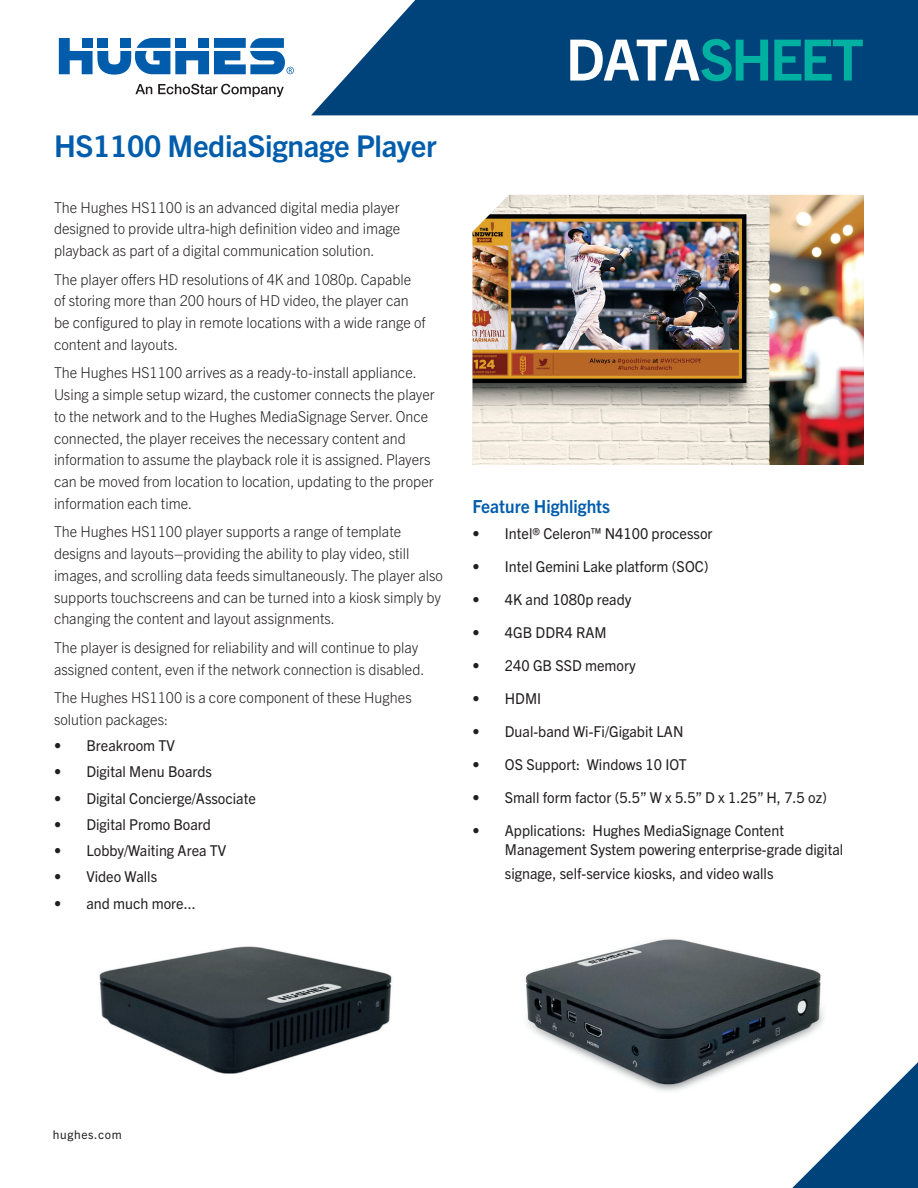
<style>
.page{position:relative;width:918px;height:1188px;background:#fff}
.page>*{position:absolute;margin:0;border:0;box-sizing:border-box;transform-origin:0 0}
.t1{font:700 57px "Trade Gothic Next LT Pro";letter-spacing:-.05em;color:#00b0a0}
.t2{font:700 30px "Trade Gothic Next LT Pro";letter-spacing:-.01em;color:#015dac}
.t3{font:700 18px "Trade Gothic Next LT Pro";color:#015dac;scale:.96 1}
.t4{font:300 15px/21.8px "Trade Gothic Next LT Pro";color:#231f20;scale:.96 1}
.t5{font:15px/19.5px "Trade Gothic Next LT Pro";color:#231f20;scale:.96 1}
.t6{font:12px "Trade Gothic Next LT Pro";letter-spacing:.05em;color:#231f20}
.s1{color:#fff}
</style>
<div class="page">
<img style="left:99px;top:946px;width:293px;height:128px">
<img style="left:525px;top:939px;width:299px;height:152px">
<img style="left:472px;top:195px;width:392px;height:270px">
<svg style="left:311px;top:0;width:607px;height:115px;background:#155385"></svg>
<svg style="left:59px;top:38px;width:235px;height:37px"></svg>
<svg style="left:135px;top:84px;width:17px;height:10px"></svg>
<svg style="left:158px;top:84px;width:126px;height:13px"></svg>
<svg style="left:779px;top:1048px;width:139px;height:140px"></svg>
<h2 class="t2" style="left:54px;top:125px;width:384px">HS1100 MediaSignage Player</h2>
<p class="t4" style="left:54px;top:195px;width:362px;text-align:justify">The Hughes HS1100 is an advanced digital media player designed to provide ultra-high definition video and image playback as part of a digital communication solution.</p>
<p class="t4" style="left:54px;top:267px;width:389px">The player offers HD resolutions of 4K and 1080p. Capable of storing more than 200 hours of HD video, the player can be configured to play in remote locations with a wide range of content and layouts.</p>
<p class="t4" style="left:54px;top:361px;width:398px">The Hughes HS1100 arrives as a ready-to-install appliance.<br>Using a simple setup wizard, the customer connects the player to the network and to the Hughes MediaSignage Server. Once connected, the player receives the necessary content and information to assume the playback role it is assigned. Players can be moved from location to location, updating to the proper information each time.</p>
<p class="t4" style="left:54px;top:520px;width:407px">The Hughes HS1100 player supports a range of template designs and layouts–providing the ability to play video, still images, and scrolling data feeds simultaneously. The player also supports touchscreens and can be turned into a kiosk simply by changing the content and layout assignments.</p>
<p class="t4" style="left:54px;top:635px;width:387px">The player is designed for reliability and will continue to play assigned content, even if the network connection is disabled.</p>
<p class="t4" style="left:54px;top:686px;width:374px">The Hughes HS1100 is a core component of these Hughes solution packages:</p>
<p class="t5" style="left:54px;top:735px;width:128px">• Breakroom TV</p>
<p class="t5" style="left:54px;top:761px;width:166px">• Digital Menu Boards</p>
<p class="t5" style="left:54px;top:787px;width:212px">• Digital Concierge/Associate</p>
<p class="t5" style="left:54px;top:814px;width:165px">• Digital Promo Board</p>
<p class="t5" style="left:54px;top:840px;width:181px">• Lobby/Waiting Area TV</p>
<p class="t5" style="left:54px;top:866px;width:109px">• Video Walls</p>
<p class="t5" style="left:54px;top:892px;width:149px">• and much more...</p>
<h1 class="t1" style="left:566px;top:20px;width:300px"><span class="s1">DATA</span>SHEET</h1>
<p class="t3" style="left:472px;top:494px;width:145px">Feature Highlights</p>
<p class="t5" style="left:472px;top:523px;width:252px">• Intel® Celeron™ N4100 processor</p>
<p class="t5" style="left:472px;top:556px;width:248px">• Intel Gemini Lake platform (SOC)</p>
<p class="t5" style="left:472px;top:589px;width:167px">• 4K and 1080p ready</p>
<p class="t5" style="left:472px;top:622px;width:141px">• 4GB DDR4 RAM</p>
<p class="t5" style="left:472px;top:655px;width:172px">• 240 GB SSD memory</p>
<p class="t5" style="left:472px;top:688px;width:73px">• HDMI</p>
<p class="t5" style="left:472px;top:721px;width:221px">• Dual-band Wi-Fi/Gigabit LAN</p>
<p class="t5" style="left:472px;top:754px;width:225px">• OS Support: Windows 10 IOT</p>
<p class="t5" style="left:472px;top:787px;width:371px">• Small form factor (5.5” W x 5.5” D x 1.25” H, 7.5 oz)</p>
<p class="t5" style="left:505px;top:820px;width:354px;text-indent:-32px">• Applications: Hughes MediaSignage Content<br>Management System powering enterprise-grade digital</p>
<p class="t5" style="left:505px;top:863px;width:281px">signage, self-service kiosks, and video walls</p>
<p class="t6" style="left:53px;top:1126px;width:70px">hughes.com</p>
</div>
